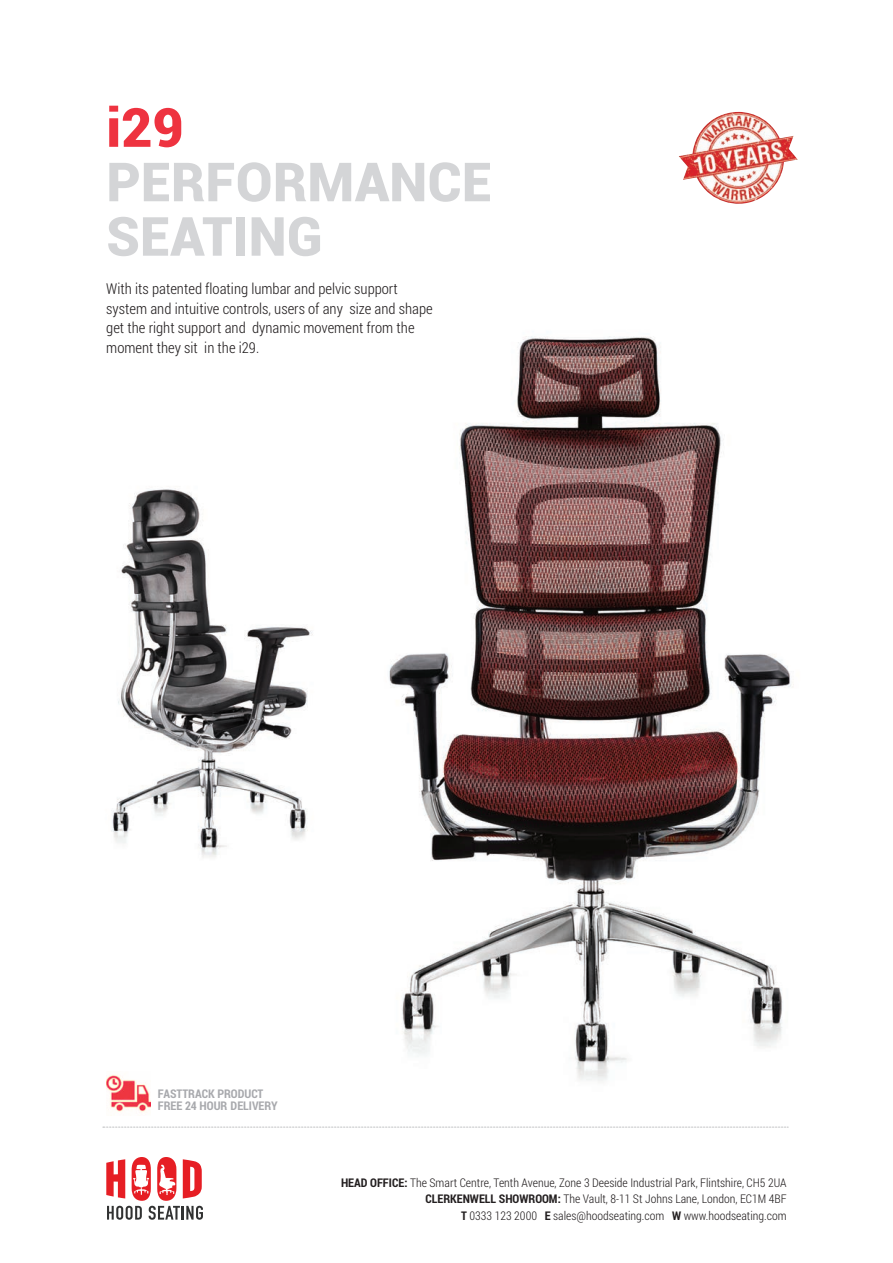
<style>
.page{position:relative;width:893px;height:1263px;background:#fff}
.page>*{position:absolute;margin:0;border:0;box-sizing:border-box;transform-origin:0 0}
.t1{font:900 54px/54.4px "Roboto";color:#d4d5d7}
.t2{font:900 54px "Roboto";color:#ee3340}
.t3{font:300 15px/19.5px "Roboto Condensed";color:#231f20}
.t4{font:300 12px/16.5px "Roboto Condensed";color:#231f20;text-align:right}
.t5{font:700 12px/12px "Roboto Condensed";color:#a8a9ad}
.s1{font-weight:700}
</style>
<div class="page">
<svg style="left:106px;top:1157px;width:97px;height:63px"></svg>
<svg style="left:103px;top:1127px;width:686px;height:1px"></svg>
<img style="left:389px;top:336px;width:405px;height:557px">
<img style="left:402px;top:893px;width:381px;height:188px">
<img style="left:118px;top:489px;width:195px;height:267px">
<img style="left:111px;top:756px;width:197px;height:102px">
<img style="left:679px;top:112px;width:119px;height:92px">
<img style="left:106px;top:1074px;width:44px;height:39px">
<h1 class="t2" style="left:106px;top:97px;width:79px">I29</h1>
<h1 class="t1" style="left:106px;top:155px;width:387px">PERFORMANCE<br>SEATING</h1>
<p class="t3" style="left:106px;top:280px;width:328px">With its patented floating lumbar and pelvic support system and intuitive controls, users of any size and shape get the right support and dynamic movement from the moment they sit in the i29.</p>
<p class="t5" style="left:158px;top:1088px;width:121px">FASTTRACK PRODUCT<br>FREE 24 HOUR DELIVERY</p>
<p class="t4" style="left:341px;top:1174px;width:447px"><span class="s1">HEAD OFFICE:</span> The Smart Centre, Tenth Avenue, Zone 3 Deeside Industrial Park, Flintshire, CH5 2UA<br><span class="s1">CLERKENWELL SHOWROOM:</span> The Vault, 8-11 St Johns Lane, London, EC1M 4BF<br><span class="s1">T</span> 0333 123 2000 <span class="s1">E</span> sales@hoodseating.com <span class="s1">W</span> www.hoodseating.com</p>
</div>
